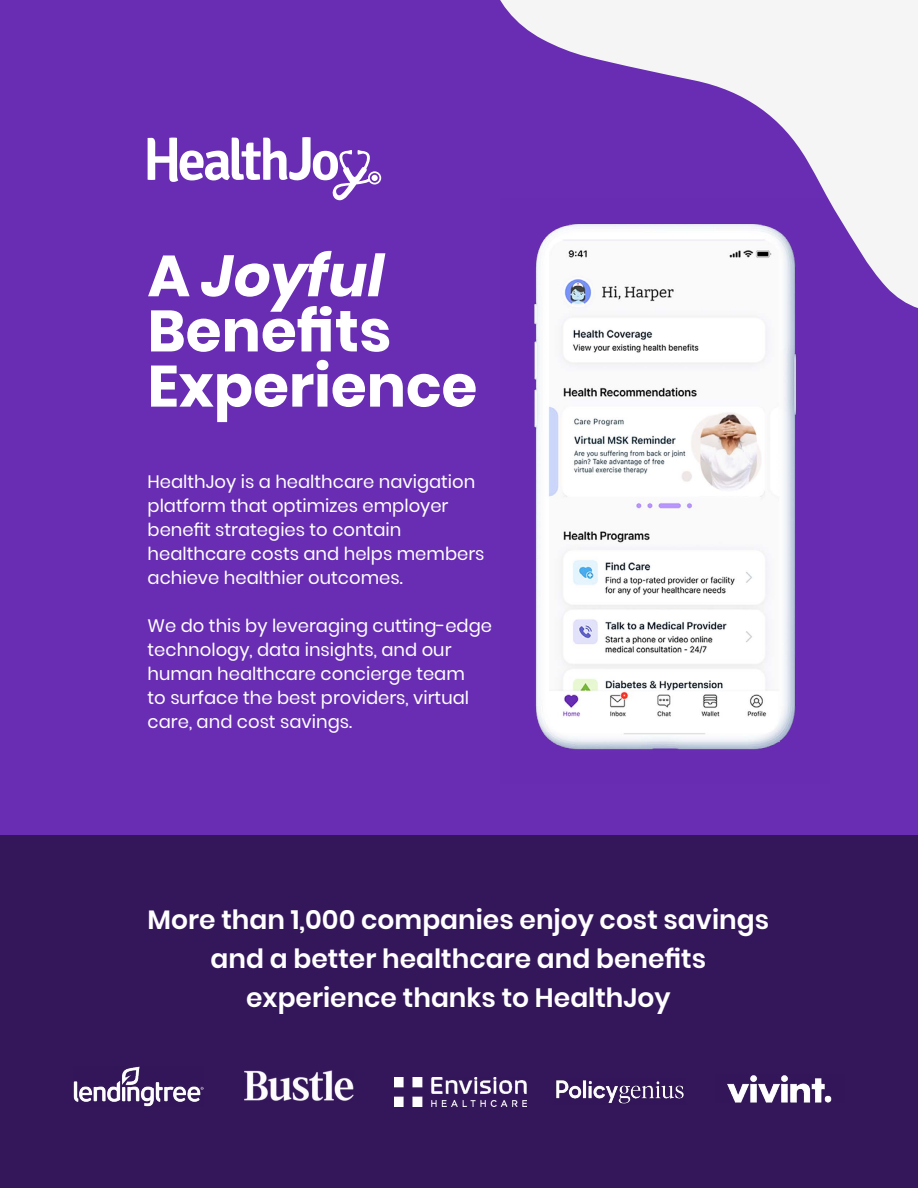
<style>
.page{position:relative;width:918px;height:1188px;background:#682db3}
.page>*{position:absolute;margin:0;border:0;box-sizing:border-box;transform-origin:0 0}
.t1{font:700 58.2px/55.2px "Poppins";color:#fff}
.t2{font:600 26.55px/39px "Poppins";color:#fff;text-align:center}
.t3{font:18px/24px "Poppins";color:#fff}
.s1{font-style:italic}
</style>
<div class="page">
<img style="left:534px;top:328px;width:263px;height:422px">
<svg style="left:148px;top:137px;width:233px;height:63px"></svg>
<div style="left:0;top:836px;width:918px;height:352px;background:#34175a"></div>
<img style="left:556px;top:1080px;width:128px;height:24px">
<img style="left:394px;top:1078px;width:133px;height:29px">
<img style="left:727px;top:1075px;width:105px;height:27px">
<img style="left:244px;top:1071px;width:110px;height:30px">
<img style="left:73px;top:1067px;width:131px;height:39px">
<svg style="left:500px;top:0;width:418px;height:328px;fill:#f5f5f5"></svg>
<h1 class="t1" style="left:148px;top:249px;width:331px">A <span class="s1">Joyful<br></span>Benefits<br>Experience</h1>
<p class="t3" style="left:148px;top:470px;width:339px">HealthJoy is a healthcare navigation platform that optimizes employer benefit strategies to contain healthcare costs and helps members achieve healthier outcomes.</p>
<p class="t3" style="left:148px;top:614px;width:346px">We do this by leveraging cutting-edge technology, data insights, and our human healthcare concierge team<br>to surface the best providers, virtual care, and cost savings.</p>
<h2 class="t2" style="left:148px;top:900px;width:623px">More than 1,000 companies enjoy cost savings and a better healthcare and benefits experience thanks to HealthJoy</h2>
</div>
